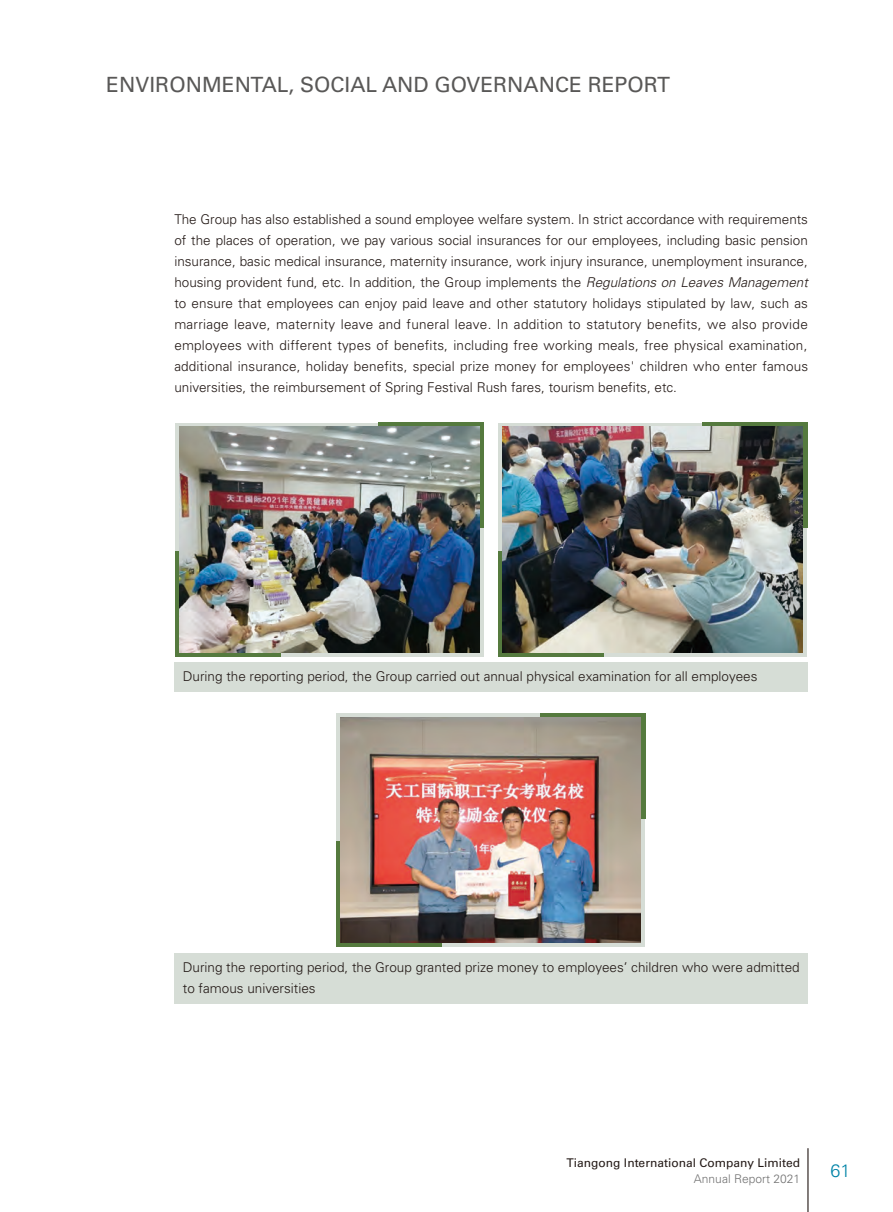
<style>
.page{position:relative;width:893px;height:1212px;background:#fff}
.page>*{position:absolute;margin:0;border:0;box-sizing:border-box;transform-origin:0 0}
.t1{font:21px "Univers LT Std";color:#595857}
.t2{font:300 18px "Univers LT Std";color:#0083a7}
.t3{font:300 13.5px/21px "Univers LT Std";color:#231916;text-align:justify}
.t4{font:12px "Univers LT Std";color:#231916}
.t5{font:300 12px "Univers LT Std";color:#727272}
.s1{font-style:italic}
</style>
<div class="page">
<hr style="left:807px;top:1148px;width:1px;height:64px;background:#231916">
<svg style="left:175px;top:423px;width:309px;height:233px;background:#bcc4bd"></svg>
<svg style="left:379px;top:423px;width:105px;height:105px"></svg>
<div style="left:175px;top:551px;width:105px;height:105px;background:linear-gradient(to right,#557a3e,#557a3e)"></div>
<img style="left:179px;top:427px;width:300px;height:225px">
<svg style="left:498px;top:423px;width:309px;height:233px;background:#c5c9c3"></svg>
<svg style="left:702px;top:423px;width:105px;height:105px"></svg>
<div style="left:498px;top:551px;width:105px;height:105px;background:linear-gradient(to right,#557a3e,#557a3e)"></div>
<img style="left:502px;top:427px;width:300px;height:225px">
<div style="left:174px;top:663px;width:634px;height:29px;background:#d6ddd6"></div>
<div style="left:337px;top:713px;width:308px;height:234px;background:linear-gradient(to right,#d6ddd6,#d6ddd6)"></div>
<div style="left:540px;top:713px;width:106px;height:105px;background:#557a3e"></div>
<div style="left:337px;top:841px;width:105px;height:106px;background:linear-gradient(to right,#557a3e,#557a3e)"></div>
<img style="left:341px;top:717px;width:300px;height:225px">
<div style="left:174px;top:953px;width:634px;height:51px;background:#d6ddd6"></div>
<h1 class="t1" style="left:106px;top:72px;width:565px">ENVIRONMENTAL, SOCIAL AND GOVERNANCE REPORT</h1>
<p class="t3" style="left:174px;top:209px;width:635px">The Group has also established a sound employee welfare system. In strict accordance with requirements of the places of operation, we pay various social insurances for our employees, including basic pension insurance, basic medical insurance, maternity insurance, work injury insurance, unemployment insurance, housing provident fund, etc. In addition, the Group implements the <span class="s1">Regulations on Leaves Management </span>to ensure that employees can enjoy paid leave and other statutory holidays stipulated by law, such as marriage leave, maternity leave and funeral leave. In addition to statutory benefits, we also provide employees with different types of benefits, including free working meals, free physical examination, additional insurance, holiday benefits, special prize money for employees' children who enter famous universities, the reimbursement of Spring Festival Rush fares, tourism benefits, etc.</p>
<p class="t3" style="left:183px;top:666px;width:576px">During the reporting period, the Group carried out annual physical examination for all employees</p>
<p class="t3" style="left:183px;top:956px;width:618px">During the reporting period, the Group granted prize money to employees’ children who were admitted to famous universities</p>
<p class="t4" style="left:567px;top:1155px;width:235px">Tiangong International Company Limited</p>
<p class="t5" style="left:694px;top:1172px;width:108px">Annual Report 2021</p>
<h2 class="t2" style="left:830px;top:1159px;width:22px">61</h2>
</div>
